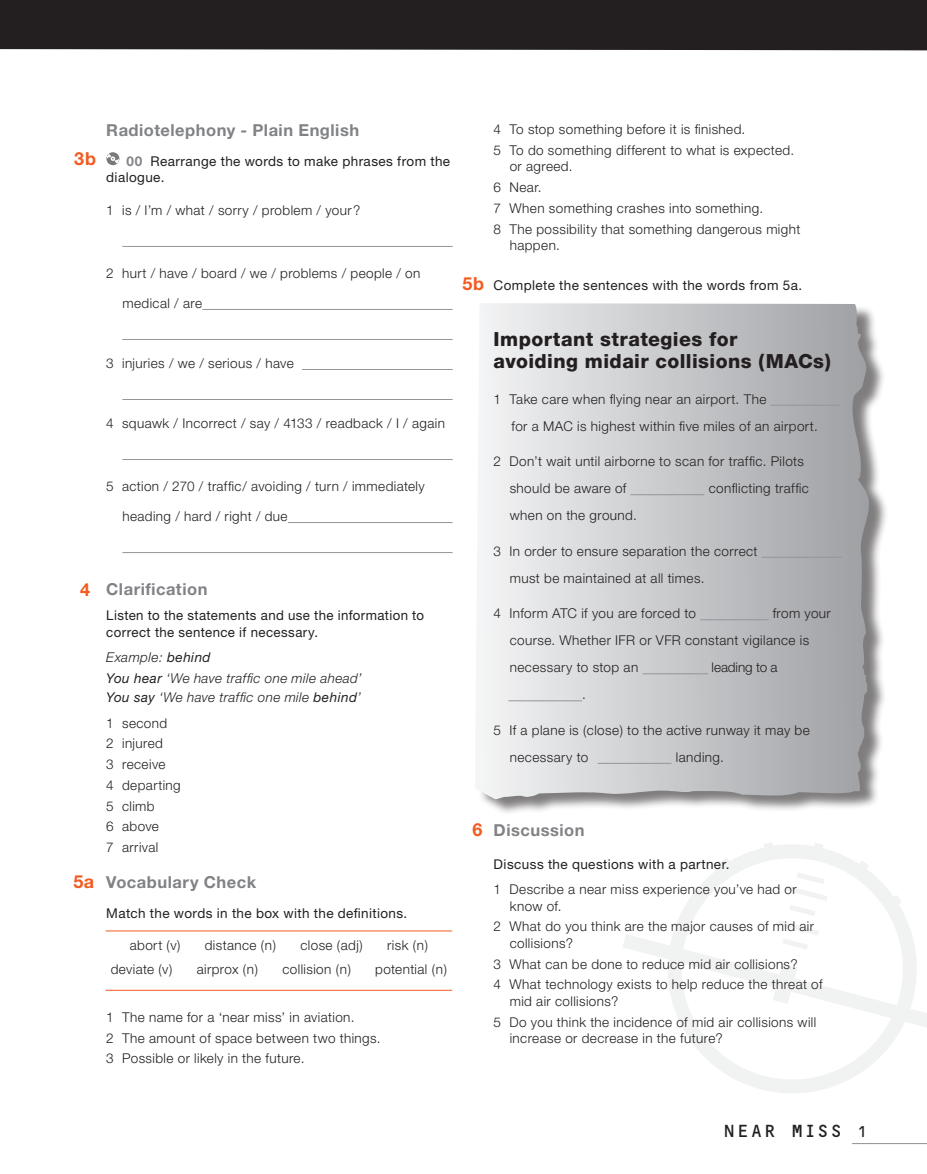
<style>
.page{position:relative;width:927px;height:1174px;background:#fff}
.page>*{position:absolute;margin:0;border:0;box-sizing:border-box;transform-origin:0 0}
.t1{font:800 19.5px "Helvetica Neue";letter-spacing:.02em;color:#231f20}
.t2{font:18px "OCRB Std";letter-spacing:.02em;color:#231f20}
.t3{font:700 18px "Helvetica Neue CE";color:#f25b21}
.t4{font:700 16.5px "Helvetica Neue CE";letter-spacing:.03em;color:#808285}
.Paragraph_Style_1{font:300 13.5px/27px "Helvetica Neue";letter-spacing:.03em;color:#231f20}
.t5{font:13.5px/16.5px "Helvetica Neue";letter-spacing:.03em;color:#231f20}
.t6{font:13.5px "Helvetica Neue CE";letter-spacing:.03em;color:#231f20}
.t7{font:italic 300 13.5px "Helvetica Neue";letter-spacing:.03em;color:#231f20}
.Paragraph_Style_1-2{font:300 13.5px "Helvetica Neue";letter-spacing:-.005em;color:#231f20}
.s1{font-family:"Helvetica Neue CE";font-weight:700;color:#808285}
.s2{font-family:"Helvetica Neue CE";font-weight:400}
.s3{font-size:15px}
</style>
<div class="page">
<svg style="left:692px;top:1042px;width:200px;height:51px"></svg>
<svg style="left:623px;top:843px;width:304px;height:199px"></svg>
<hr style="left:122px;top:246px;width:331px;height:1px;background:#939598">
<hr style="left:202px;top:309px;width:251px;height:1px;background:#939598">
<hr style="left:122px;top:339px;width:331px;height:1px;background:#939598">
<hr style="left:302px;top:369px;width:151px;height:1px;background:#939598">
<hr style="left:122px;top:399px;width:331px;height:1px;background:#939598">
<hr style="left:122px;top:459px;width:331px;height:1px;background:#939598">
<hr style="left:288px;top:522px;width:165px;height:1px;background:#939598">
<hr style="left:122px;top:552px;width:331px;height:1px;background:#939598">
<div style="left:0;top:0;width:927px;height:50px;background:#231f20"></div>
<div style="left:478px;top:304px;width:417px;height:518px;background:#231f20;opacity:.58"></div>
<svg style="left:478px;top:303px;width:391px;height:496px;background:#c7c8ca"></svg>
<hr style="left:771px;top:405px;width:69px;height:1px;background:#939598">
<hr style="left:631px;top:494px;width:73px;height:1px;background:#939598">
<hr style="left:762px;top:557px;width:80px;height:1px;background:#939598">
<hr style="left:700px;top:619px;width:69px;height:1px;background:#939598">
<hr style="left:643px;top:673px;width:65px;height:1px;background:#939598">
<hr style="left:508px;top:700px;width:74px;height:1px;background:#939598">
<hr style="left:598px;top:763px;width:73px;height:1px;background:#939598">
<hr style="left:106px;top:930px;width:346px;height:1px;background:#f25b21">
<hr style="left:106px;top:990px;width:346px;height:1px;background:#f25b21">
<hr style="left:852px;top:1143px;width:75px;height:1px;background:#231f20">
<svg style="left:106px;top:152px;width:13px;height:13px"></svg>
<p class="t3" style="left:74px;top:147px;width:23px">3b</p>
<p class="t4" style="left:106px;top:120px;width:254px">Radiotelephony - Plain English</p>
<p class="t5" style="left:106px;top:152px;width:345px;text-indent:20px"><span class="s1">00</span> Rearrange the words to make phrases from the dialogue.</p>
<p class="Paragraph_Style_1" style="left:106px;top:196px;width:256px">1 is / I’m / what / sorry / problem / your?</p>
<p class="Paragraph_Style_1" style="left:106px;top:259px;width:316px">2 hurt / have / board / we / problems / people / on</p>
<p class="Paragraph_Style_1" style="left:122px;top:289px;width:81px">medical / are</p>
<p class="Paragraph_Style_1" style="left:106px;top:349px;width:189px">3 injuries / we / serious / have</p>
<p class="Paragraph_Style_1" style="left:106px;top:409px;width:340px">4 squawk / Incorrect / say / 4133 / readback / I / again</p>
<p class="Paragraph_Style_1" style="left:106px;top:472px;width:320px">5 action / 270 / traffic/ avoiding / turn / immediately</p>
<p class="Paragraph_Style_1" style="left:122px;top:502px;width:167px">heading / hard / right / due</p>
<p class="t3" style="left:80px;top:578px;width:12px">4</p>
<p class="t3" style="left:73px;top:871px;width:22px">5a</p>
<p class="t4" style="left:106px;top:579px;width:103px">Clarification</p>
<p class="t5" style="left:106px;top:607px;width:319px">Listen to the statements and use the information to correct the sentence if necessary.</p>
<p class="t7" style="left:106px;top:649px;width:106px">Example: <span class="s2">behind</span></p>
<p class="t7" style="left:106px;top:670px;width:257px"><span class="s2">You hear</span> ‘We have traffic one mile ahead’</p>
<p class="t7" style="left:106px;top:689px;width:256px"><span class="s2">You say</span> ‘We have traffic one mile <span class="s2">behind</span>’</p>
<p class="Paragraph_Style_1" style="left:106px;top:709px;width:62px">1 second</p>
<p class="Paragraph_Style_1" style="left:106px;top:729px;width:58px">2 injured</p>
<p class="Paragraph_Style_1" style="left:106px;top:750px;width:61px">3 receive</p>
<p class="Paragraph_Style_1" style="left:106px;top:771px;width:76px">4 departing</p>
<p class="Paragraph_Style_1" style="left:106px;top:792px;width:50px">5 climb</p>
<p class="Paragraph_Style_1" style="left:106px;top:812px;width:54px">6 above</p>
<p class="Paragraph_Style_1" style="left:106px;top:833px;width:54px">7 arrival</p>
<p class="t4" style="left:106px;top:872px;width:151px">Vocabulary Check</p>
<p class="t6" style="left:106px;top:904px;width:303px">Match the words in the box with the definitions.</p>
<p class="Paragraph_Style_1" style="left:130px;top:931px;width:52px">abort (v)</p>
<p class="Paragraph_Style_1" style="left:205px;top:931px;width:73px">distance (n)</p>
<p class="Paragraph_Style_1" style="left:300px;top:931px;width:64px">close (adj)</p>
<p class="Paragraph_Style_1" style="left:387px;top:931px;width:42px">risk (n)</p>
<p class="Paragraph_Style_1" style="left:111px;top:955px;width:63px">deviate (v)</p>
<p class="Paragraph_Style_1" style="left:197px;top:955px;width:63px">airprox (n)</p>
<p class="Paragraph_Style_1" style="left:282px;top:955px;width:70px">collision (n)</p>
<p class="Paragraph_Style_1" style="left:375px;top:955px;width:73px">potential (n)</p>
<p class="Paragraph_Style_1" style="left:106px;top:1003px;width:250px">1 The name for a ‘near miss’ in aviation.</p>
<p class="Paragraph_Style_1" style="left:106px;top:1024px;width:276px">2 The amount of space between two things.</p>
<p class="Paragraph_Style_1" style="left:106px;top:1044px;width:200px">3 Possible or likely in the future.</p>
<p class="t3" style="left:462px;top:272px;width:23px">5b</p>
<p class="Paragraph_Style_1" style="left:494px;top:115px;width:253px">4 To stop something before it is finished.</p>
<p class="Paragraph_Style_1" style="left:494px;top:136px;width:302px">5 To do something different to what is expected.</p>
<p class="Paragraph_Style_1" style="left:510px;top:153px;width:64px">or agreed.</p>
<p class="Paragraph_Style_1" style="left:494px;top:173px;width:50px">6 Near.</p>
<p class="Paragraph_Style_1" style="left:494px;top:194px;width:271px">7 When something crashes into something.</p>
<p class="Paragraph_Style_1" style="left:510px;top:220px;width:292px;line-height:16.5px;text-indent:-16px">8 The possibility that something dangerous might happen.</p>
<p class="t6" style="left:494px;top:277px;width:310px">Complete the sentences with the words from 5a.</p>
<p class="t1" style="left:494px;top:327px;width:245px">Important strategies for</p>
<p class="t1" style="left:494px;top:349px;width:339px">avoiding midair collisions (MACs)</p>
<p class="Paragraph_Style_1" style="left:512px;top:385px;width:308px;text-indent:-18px">1 Take care when flying near an airport. The<br>for a MAC is highest within five miles of an airport.</p>
<p class="Paragraph_Style_1" style="left:510px;top:447px;width:296px;text-indent:-16px">2 Don’t wait until airborne to scan for traffic. Pilots should be aware of</p>
<p class="Paragraph_Style_1" style="left:709px;top:474px;width:102px">conflicting traffic</p>
<p class="Paragraph_Style_1" style="left:510px;top:501px;width:129px">when on the ground.</p>
<p class="Paragraph_Style_1" style="left:510px;top:537px;width:249px;text-indent:-16px">3 In order to ensure separation the correct must be maintained at all times.</p>
<p class="Paragraph_Style_1" style="left:494px;top:599px;width:204px">4 Inform ATC if you are forced to</p>
<p class="Paragraph_Style_1" style="left:510px;top:599px;width:323px;text-indent:263px">from your course. Whether IFR or VFR constant vigilance is necessary to stop an</p>
<p class="Paragraph_Style_1-2" style="left:712px;top:659px;width:68px">leading to a</p>
<p class="Paragraph_Style_1" style="left:582px;top:680px;width:5px">.</p>
<p class="Paragraph_Style_1" style="left:510px;top:716px;width:302px;text-indent:-16px">5 If a plane is (close) to the active runway it may be necessary to</p>
<p class="Paragraph_Style_1" style="left:676px;top:743px;width:50px">landing.</p>
<p class="t3" style="left:472px;top:819px;width:12px">6</p>
<p class="t4" style="left:494px;top:820px;width:92px">Discussion</p>
<p class="t6" style="left:494px;top:856px;width:237px">Discuss the questions with a partner.</p>
<p class="Paragraph_Style_1" style="left:494px;top:875px;width:305px">1 Describe a near miss experience you’ve had or</p>
<p class="Paragraph_Style_1" style="left:510px;top:892px;width:53px">know of.</p>
<p class="Paragraph_Style_1" style="left:510px;top:918px;width:306px;line-height:16.5px;text-indent:-16px">2 What do you think are the major causes of mid air collisions?</p>
<p class="Paragraph_Style_1" style="left:494px;top:950px;width:306px">3 What can be done to reduce mid air collisions?</p>
<p class="Paragraph_Style_1" style="left:510px;top:976px;width:314px;line-height:16.5px;text-indent:-16px">4 What technology exists to help reduce the threat of mid air collisions?</p>
<p class="Paragraph_Style_1" style="left:510px;top:1013px;width:308px;line-height:16.5px;text-indent:-16px">5 Do you think the incidence of mid air collisions will increase or decrease in the future?</p>
<p class="t2" style="left:723px;top:1121px;width:147px">NEAR MISS <span class="s3">1</span></p>
</div>
